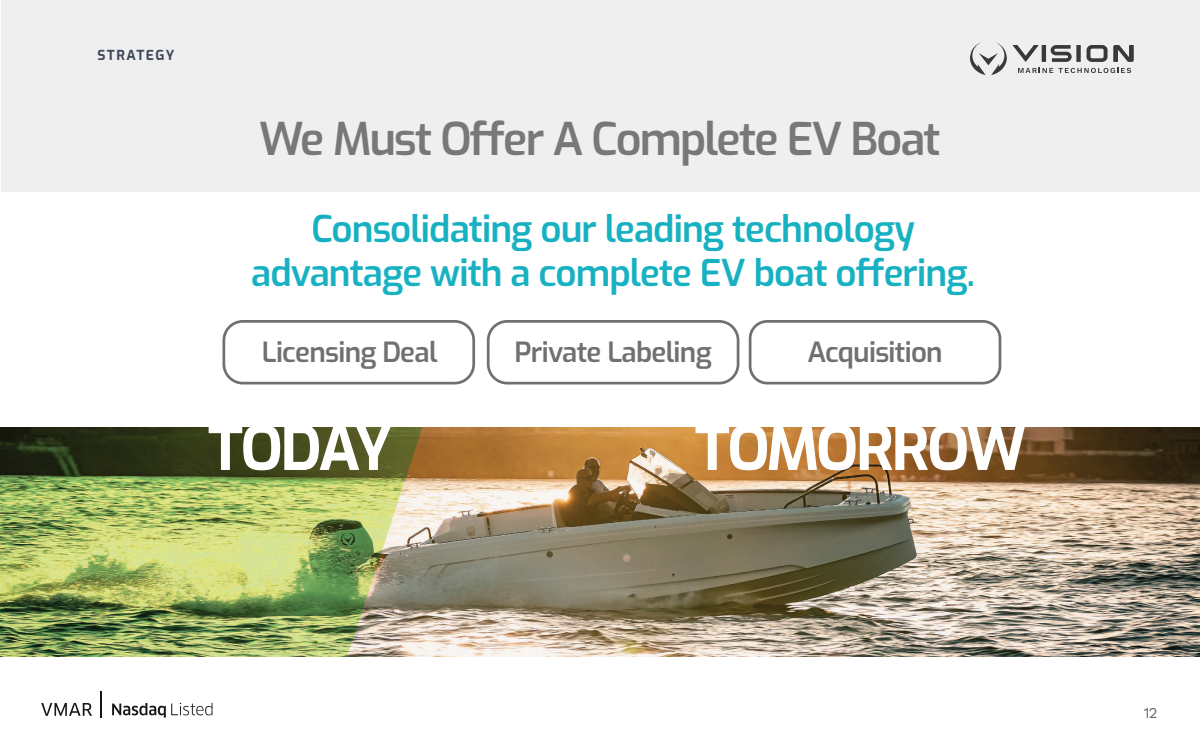
<style>
.page{position:relative;width:1200px;height:750px;background:#fff}
.page>*{position:absolute;margin:0;border:0;box-sizing:border-box;transform-origin:0 0}
.t1{font:700 60.62px "Exo";letter-spacing:-.045em;color:#fff}
.t2{font:600 45px "Exo";letter-spacing:-.04em;color:#666}
.t3{font:600 36.81px/44.2px "Exo";letter-spacing:-.025em;color:#18b1c2;text-align:center}
.t4{font:600 27.75px "Exo";letter-spacing:-.025em;color:#707070}
.t5{font:15px "Work Sans";color:#666}
.t6{font:700 13.75px "Exo";letter-spacing:.1em;color:#202a42}
</style>
<div class="page">
<svg style="left:112px;top:703px;width:101px;height:15px"></svg>
<svg style="left:41px;top:703px;width:51px;height:13px"></svg>
<hr style="left:100px;top:691px;width:2px;height:27px;background:#171616">
<img style="left:0;top:428px;width:1200px;height:228px">
<div style="left:487px;top:320px;width:252px;height:65px;border:3px solid #707070;border-radius:19px"></div>
<div style="left:222px;top:320px;width:253px;height:65px;border:3px solid #707070;border-radius:19px"></div>
<div style="left:749px;top:320px;width:252px;height:65px;border:3px solid #707070;border-radius:17px"></div>
<div style="left:1px;top:0;width:1198px;height:191px;background:#efefef"></div>
<p class="t6" style="left:98px;top:45px;width:79px">STRATEGY</p>
<p class="t2" style="left:259px;top:106px;width:683px">We Must Offer A Complete EV Boat</p>
<p class="t3" style="left:251px;top:204px;width:725px">Consolidating our leading technology advantage with a complete EV boat offering.</p>
<p class="t4" style="left:262px;top:332px;width:177px">Licensing Deal</p>
<p class="t4" style="left:515px;top:332px;width:199px">Private Labeling</p>
<p class="t4" style="left:807px;top:332px;width:137px">Acquisition</p>
<h1 class="t1" style="left:208px;top:404px;width:186px">TODAY</h1>
<h1 class="t1" style="left:694px;top:404px;width:333px">TOMORROW</h1>
<p class="t5" style="left:1144px;top:702px;width:15px">12</p>
</div>
